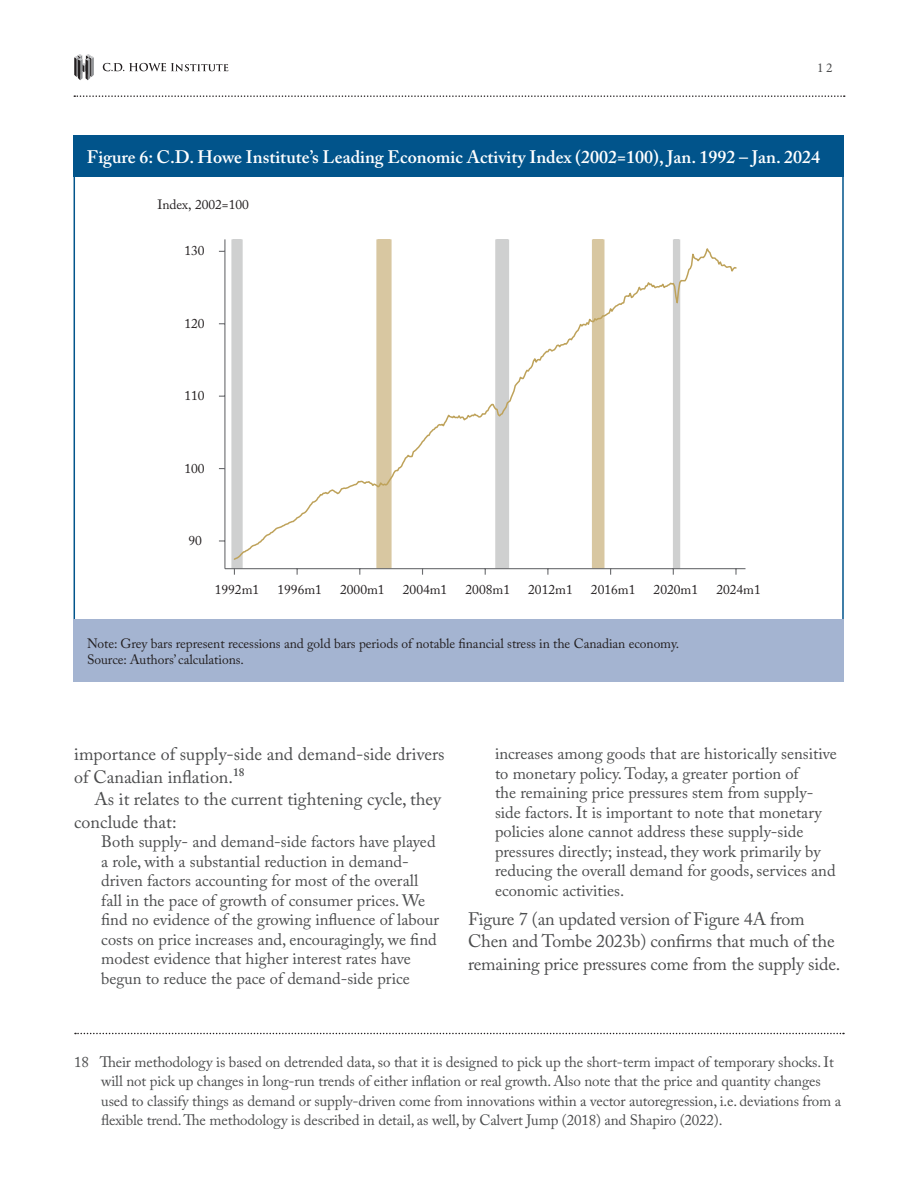
<style>
.page{position:relative;width:918px;height:1188px;background:#fff}
.page>*{position:absolute;margin:0;border:0;box-sizing:border-box;transform-origin:0 0}
.Body_Copy{font:18px/22.5px "Adobe Caslon Pro";letter-spacing:-.005em;color:#4b4c4d}
.Table_Header{font:600 18px "Adobe Caslon Pro";color:#fff}
.bullet{font:16.5px/19.5px "Adobe Caslon Pro";color:#4b4c4d}
.foot_note_2{font:15px/19.5px "Adobe Caslon Pro";letter-spacing:-.01em;color:#4b4c4d}
.table_foot_note{font:13.5px "Adobe Caslon Pro";letter-spacing:-.005em;color:#231f20}
.t1{font:13.5px "Minion Pro";color:#4b4c4d}
</style>
<div class="page">
<svg style="left:74px;top:95px;width:771px;height:2px"></svg>
<svg style="left:74px;top:54px;width:20px;height:26px"></svg>
<svg style="left:103px;top:63px;width:125px;height:8px"></svg>
<svg style="left:75px;top:1033px;width:769px;height:1px"></svg>
<div style="left:73px;top:135px;width:771px;height:42px;background:#01548b"></div>
<div style="left:74px;top:620px;width:770px;height:62px;background:#a4b4d1"></div>
<div style="left:231px;top:239px;width:6px;height:330px;background:#cfd0d0"></div>
<div style="left:237px;top:239px;width:6px;height:330px;background:#cfd0d0"></div>
<div style="left:376px;top:239px;width:6px;height:330px;background:#d8c7a1"></div>
<div style="left:382px;top:239px;width:6px;height:330px;background:#d8c7a1"></div>
<div style="left:386px;top:239px;width:6px;height:330px;background:#d8c7a1"></div>
<div style="left:495px;top:239px;width:6px;height:330px;background:#cfd0d0"></div>
<div style="left:502px;top:239px;width:6px;height:330px;background:#cfd0d0"></div>
<div style="left:503px;top:239px;width:6px;height:330px;background:#cfd0d0"></div>
<div style="left:592px;top:239px;width:6px;height:330px;background:#d8c7a1"></div>
<div style="left:598px;top:239px;width:6px;height:330px;background:#d8c7a1"></div>
<div style="left:673px;top:239px;width:6px;height:330px;background:#cfd0d0"></div>
<div style="left:674px;top:239px;width:6px;height:330px;background:#cfd0d0"></div>
<svg style="left:233px;top:245px;width:504px;height:316px"></svg>
<hr style="left:224px;top:239px;width:1px;height:330px;background:#6c6d70">
<hr style="left:225px;top:568px;width:521px;height:1px;background:#6c6d70">
<svg style="left:735px;top:569px;width:2px;height:6px"></svg>
<p class="t1" style="left:817px;top:59px;width:17px">12</p>
<p class="Table_Header" style="left:87px;top:146px;width:735px">Figure 6: C.D. Howe Institute’s Leading Economic Activity Index (2002=100), Jan. 1992 – Jan. 2024</p>
<p class="table_foot_note" style="left:157px;top:196px;width:93px">Index, 2002=100</p>
<p class="table_foot_note" style="left:184px;top:243px;width:22px">130</p>
<p class="table_foot_note" style="left:184px;top:315px;width:22px">120</p>
<p class="table_foot_note" style="left:184px;top:388px;width:22px">110</p>
<p class="table_foot_note" style="left:184px;top:460px;width:22px">100</p>
<p class="table_foot_note" style="left:189px;top:532px;width:15px">90</p>
<p class="table_foot_note" style="left:215px;top:582px;width:46px">1992m1</p>
<p class="table_foot_note" style="left:277px;top:582px;width:46px">1996m1</p>
<p class="table_foot_note" style="left:340px;top:582px;width:46px">2000m1</p>
<p class="table_foot_note" style="left:403px;top:582px;width:46px">2004m1</p>
<p class="table_foot_note" style="left:466px;top:582px;width:46px">2008m1</p>
<p class="table_foot_note" style="left:528px;top:582px;width:46px">2012m1</p>
<p class="table_foot_note" style="left:591px;top:582px;width:46px">2016m1</p>
<p class="table_foot_note" style="left:654px;top:582px;width:46px">2020m1</p>
<p class="table_foot_note" style="left:716px;top:582px;width:46px">2024m1</p>
<p class="table_foot_note" style="left:87px;top:635px;width:594px">Note: Grey bars represent recessions and gold bars periods of notable financial stress in the Canadian economy.</p>
<p class="table_foot_note" style="left:87px;top:652px;width:158px">Source: Authors’ calculations.</p>
<p class="Body_Copy" style="left:74px;top:743px;width:372px">importance of supply-side and demand-side drivers of Canadian inflation.<sup>18</sup></p>
<p class="Body_Copy" style="left:74px;top:788px;width:368px;text-indent:20px">As it relates to the current tightening cycle, they conclude that:</p>
<p class="bullet" style="left:101px;top:832px;width:339px">Both supply- and demand-side factors have played a role, with a substantial reduction in demand&shy;driven factors accounting for most of the overall fall in the pace of growth of consumer prices. We find no evidence of the growing influence of labour costs on price increases and, encouragingly, we find modest evidence that higher interest rates have begun to reduce the pace of demand-side price</p>
<p class="bullet" style="left:495px;top:744px;width:343px">increases among goods that are historically sensitive to monetary policy. Today, a greater portion of<br>the remaining price pressures stem from supply&shy;side factors. It is important to note that monetary policies alone cannot address these supply-side pressures directly; instead, they work primarily by reducing the overall demand for goods, services and economic activities.</p>
<p class="Body_Copy" style="left:468px;top:907px;width:374px">Figure 7 (an updated version of Figure 4A from<br>Chen and Tombe 2023b) confirms that much of the remaining price pressures come from the supply side.</p>
<p class="foot_note_2" style="left:101px;top:1052px;width:741px;text-indent:-27px">18 Their methodology is based on detrended data, so that it is designed to pick up the short-term impact of temporary shocks. It will not pick up changes in long-run trends of either inflation or real growth. Also note that the price and quantity changes used to classify things as demand or supply-driven come from innovations within a vector autoregression, i.e. deviations from a flexible trend. The methodology is described in detail, as well, by Calvert Jump (2018) and Shapiro (2022).</p>
</div>
